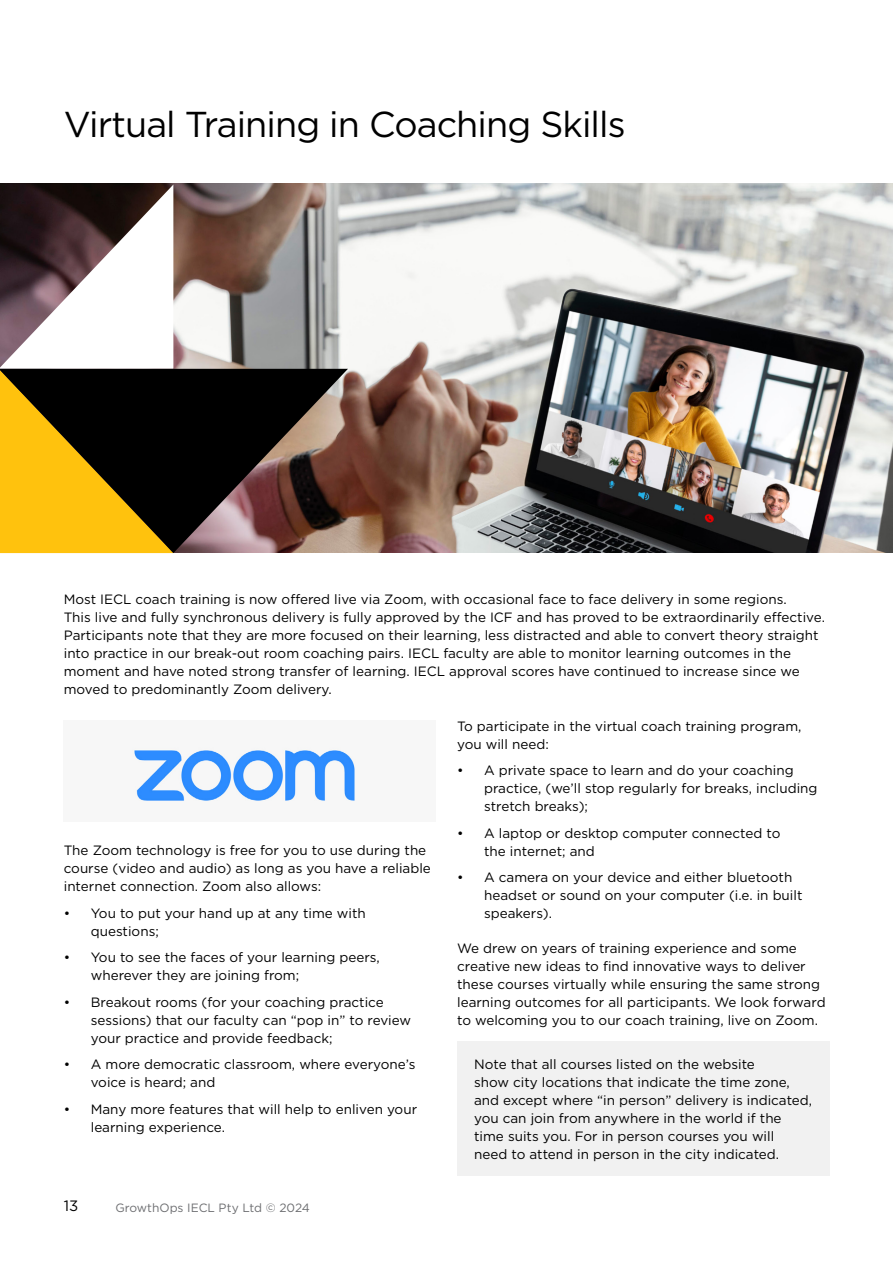
<style>
.page{position:relative;width:893px;height:1263px;background:#fff}
.page>*{position:absolute;margin:0;border:0;box-sizing:border-box;transform-origin:0 0}
.t1{font:36px "Gotham";letter-spacing:-.025em;color:#000}
.t2{font:15px "Gotham";color:#000}
.t3{font:13.5px/18px "Gotham";color:#000}
.t4{font:12px "Gotham";color:#6d6e71}
</style>
<div class="page">
<img style="left:0;top:183px;width:893px;height:370px">
<svg style="left:0;top:185px;width:173px;height:184px"></svg>
<svg style="left:0;top:369px;width:348px;height:184px;background:#604819"></svg>
<div style="left:64px;top:720px;width:372px;height:101px;background:#f7f7f7"></div>
<img style="left:134px;top:750px;width:221px;height:51px">
<div style="left:457px;top:1041px;width:372px;height:135px;background:#f1f1f1"></div>
<h1 class="t1" style="left:64px;top:101px;width:563px">Virtual Training in Coaching Skills</h1>
<p class="t3" style="left:64px;top:589px;width:761px">Most IECL coach training is now offered live via Zoom, with occasional face to face delivery in some regions.<br>This live and fully synchronous delivery is fully approved by the ICF and has proved to be extraordinarily effective.<br>Participants note that they are more focused on their learning, less distracted and able to convert theory straight into practice in our break-out room coaching pairs. IECL faculty are able to monitor learning outcomes in the moment and have noted strong transfer of learning. IECL approval scores have continued to increase since we moved to predominantly Zoom delivery.</p>
<p class="t3" style="left:64px;top:841px;width:369px">The Zoom technology is free for you to use during the course (video and audio) as long as you have a reliable internet connection. Zoom also allows:</p>
<p class="t3" style="left:91px;top:904px;width:277px;text-indent:-27px">• You to put your hand up at any time with questions;</p>
<p class="t3" style="left:91px;top:948px;width:291px;text-indent:-27px">• You to see the faces of your learning peers, wherever they are joining from;</p>
<p class="t3" style="left:91px;top:993px;width:322px;text-indent:-27px">• Breakout rooms (for your coaching practice sessions) that our faculty can “pop in” to review your practice and provide feedback;</p>
<p class="t3" style="left:91px;top:1055px;width:326px;text-indent:-27px">• A more democratic classroom, where everyone’s voice is heard; and</p>
<p class="t3" style="left:91px;top:1100px;width:328px;text-indent:-27px">• Many more features that will help to enliven your learning experience.</p>
<p class="t2" style="left:64px;top:1196px;width:16px">13</p>
<p class="t4" style="left:115px;top:1200px;width:196px">GrowthOps IECL Pty Ltd © 2024</p>
<p class="t3" style="left:457px;top:717px;width:346px">To participate in the virtual coach training program, you will need:</p>
<p class="t3" style="left:484px;top:761px;width:335px;text-indent:-27px">• A private space to learn and do your coaching practice, (we’ll stop regularly for breaks, including stretch breaks);</p>
<p class="t3" style="left:484px;top:824px;width:298px;text-indent:-27px">• A laptop or desktop computer connected to the internet; and</p>
<p class="t3" style="left:484px;top:868px;width:320px;text-indent:-27px">• A camera on your device and either bluetooth headset or sound on your computer (i.e. in built speakers).</p>
<p class="t3" style="left:457px;top:939px;width:370px">We drew on years of training experience and some creative new ideas to find innovative ways to deliver these courses virtually while ensuring the same strong learning outcomes for all participants. We look forward to welcoming you to our coach training, live on Zoom.</p>
<p class="t3" style="left:474px;top:1055px;width:340px">Note that all courses listed on the website<br>show city locations that indicate the time zone, and except where “in person” delivery is indicated, you can join from anywhere in the world if the time suits you. For in person courses you will<br>need to attend in person in the city indicated.</p>
</div>
